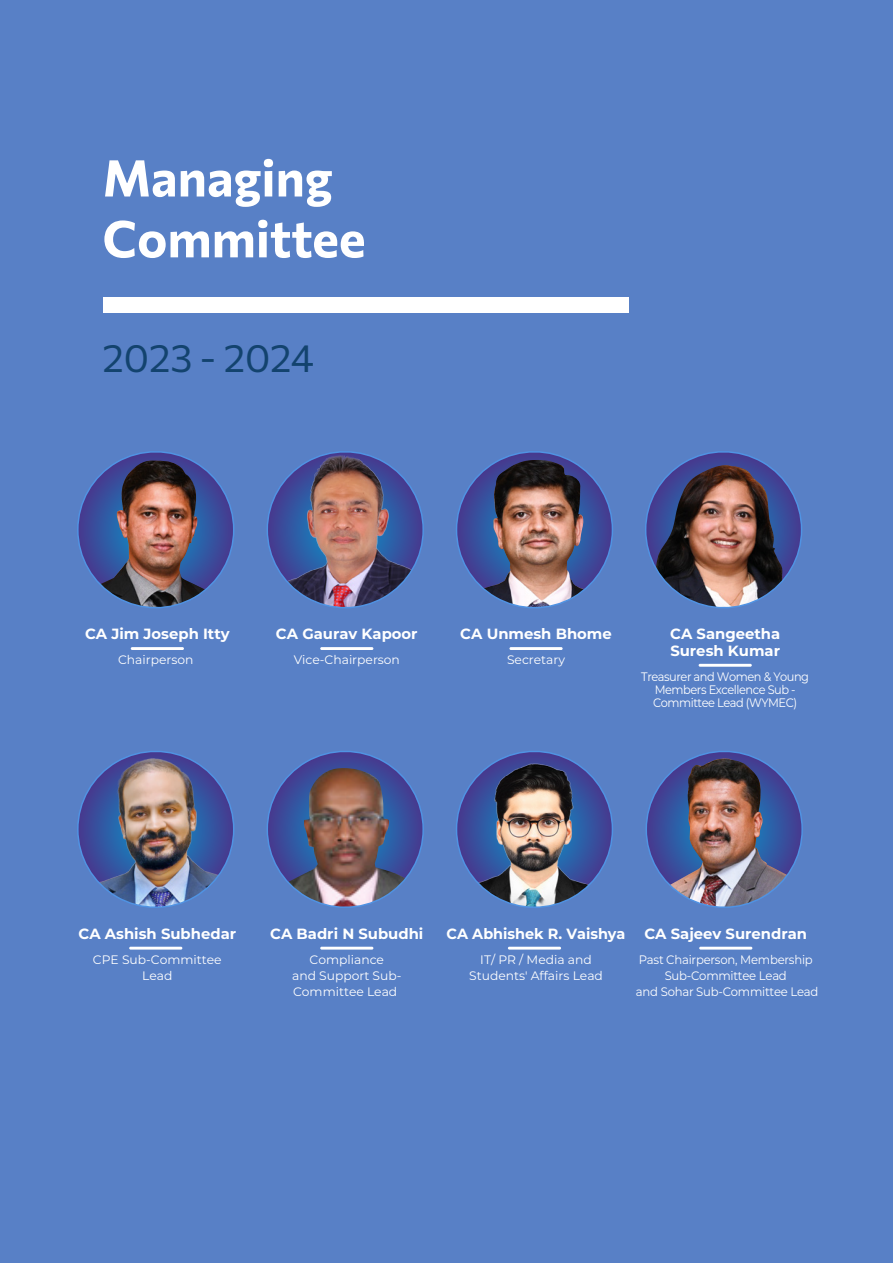
<style>
.page{position:relative;width:893px;height:1263px;background:#5880c6}
.page>*{position:absolute;margin:0;border:0;box-sizing:border-box;transform-origin:0 0}
.t1{font:100 50.7px/60.9px "Commissioner";color:#fff}
.t2{font:100 38.7px "Commissioner";color:#13436e}
.t3{font:700 14.85px/17px "Montserrat";color:#fff}
.t4{font:12.3px/16px "Montserrat";color:#fff;text-align:center}
.t5{font:12.3px/16px "Montserrat";letter-spacing:-.02em;color:#fff;text-align:center;scale:.95 1}
.t6{font:12.3px/13.2px "Montserrat";letter-spacing:-.04em;color:#fff;text-align:center;scale:.93 1}
</style>
<div class="page">
<img style="left:645px;top:751px;width:158px;height:157px">
<hr style="left:699px;top:947px;width:53px;height:2px;background:#fff">
<hr style="left:320px;top:947px;width:53px;height:2px;background:#fff">
<svg style="left:266px;top:751px;width:158px;height:157px"></svg>
<img style="left:77px;top:751px;width:158px;height:157px">
<hr style="left:129px;top:947px;width:53px;height:2px;background:#fff">
<img style="left:456px;top:751px;width:157px;height:157px">
<hr style="left:508px;top:947px;width:53px;height:2px;background:#fff">
<hr style="left:131px;top:647px;width:53px;height:3px;background:#fff">
<img style="left:77px;top:451px;width:158px;height:157px">
<hr style="left:320px;top:647px;width:53px;height:3px;background:#fff">
<img style="left:266px;top:451px;width:158px;height:157px">
<hr style="left:509px;top:647px;width:54px;height:3px;background:#fff">
<img style="left:456px;top:451px;width:157px;height:157px">
<hr style="left:699px;top:664px;width:53px;height:3px;background:#fff">
<svg style="left:645px;top:451px;width:157px;height:157px"></svg>
<div style="left:103px;top:297px;width:526px;height:16px;background:#fff"></div>
<h1 class="t1" style="left:102px;top:144px;width:265px">Managing<br>Committee</h1>
<h2 class="t2" style="left:102px;top:328px;width:213px">2023 - 2024</h2>
<p class="t3" style="left:85px;top:625px;width:146px">CA Jim Joseph Itty</p>
<p class="t4" style="left:118px;top:651px;width:77px">Chairperson</p>
<p class="t3" style="left:276px;top:625px;width:143px">CA Gaurav Kapoor</p>
<p class="t4" style="left:294px;top:651px;width:108px">Vice-Chairperson</p>
<p class="t3" style="left:460px;top:625px;width:153px">CA Unmesh Bhome</p>
<p class="t4" style="left:507px;top:651px;width:60px">Secretary</p>
<p class="t3" style="left:670px;top:625px;width:112px">CA Sangeetha<br>Suresh Kumar</p>
<p class="t6" style="left:641px;top:669px;width:182px">Treasurer and Women &amp; Young<br>Members Excellence Sub -<br>Committee Lead (WYMEC)</p>
<p class="t3" style="left:79px;top:924px;width:159px">CA Ashish Subhedar</p>
<p class="t4" style="left:93px;top:951px;width:130px">CPE Sub-Committee<br>Lead</p>
<p class="t3" style="left:270px;top:924px;width:155px">CA Badri N Subudhi</p>
<p class="t4" style="left:292px;top:951px;width:111px">Compliance<br>and Support Sub-<br>Committee Lead</p>
<p class="t3" style="left:447px;top:924px;width:180px">CA Abhishek R. Vaishya</p>
<p class="t4" style="left:469px;top:951px;width:135px">IT/ PR / Media and<br>Students' Affairs Lead</p>
<p class="t3" style="left:644px;top:924px;width:164px">CA Sajeev Surendran</p>
<p class="t5" style="left:636px;top:951px;width:194px">Past Chairperson, Membership<br>Sub-Committee Lead<br>and Sohar Sub-Committee Lead</p>
</div>
